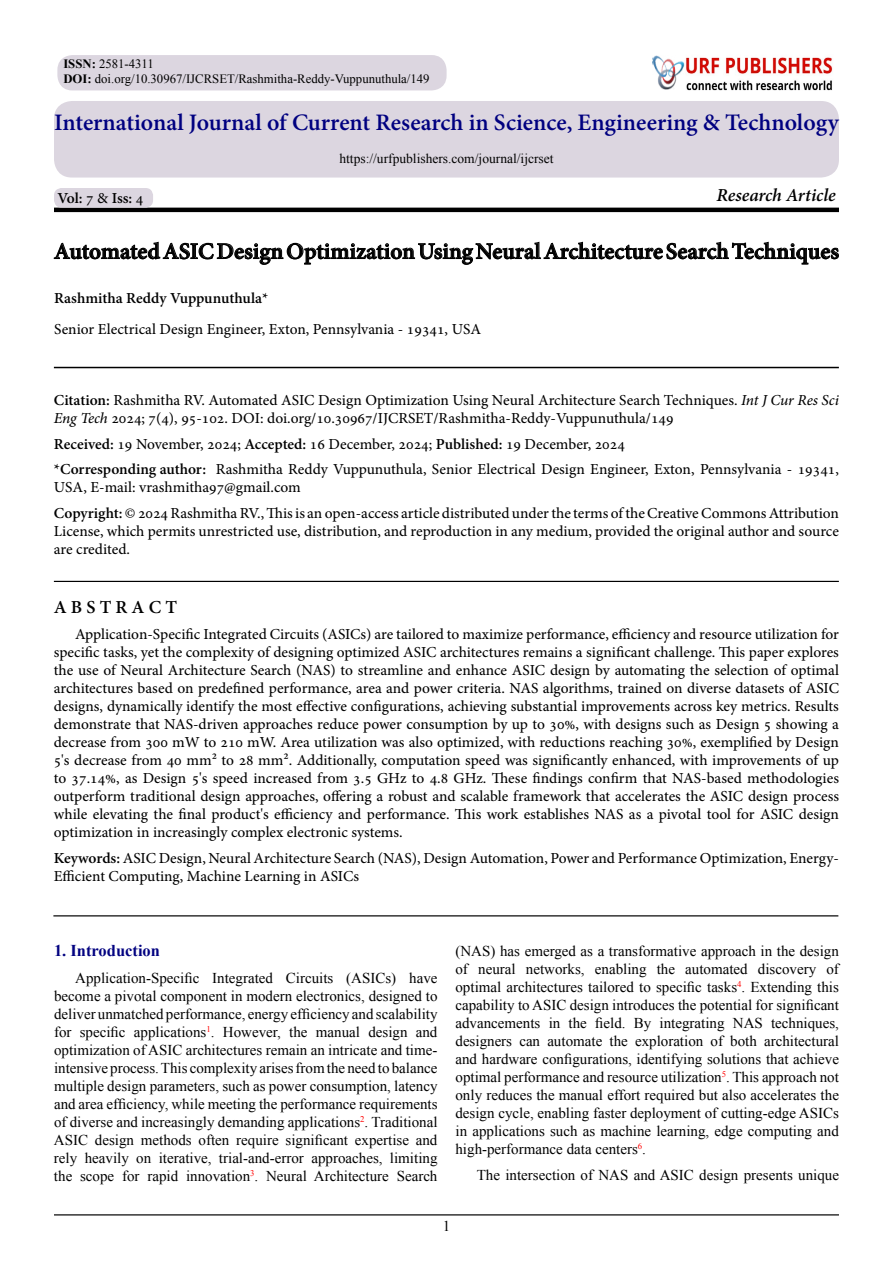
<style>
.page{position:relative;width:893px;height:1263px;background:#fff}
.page>*{position:absolute;margin:0;border:0;box-sizing:border-box;transform-origin:0 0}
.t1{font:700 23.25px "Adobe Hebrew";color:#000080}
.t2{font:700 22.5px "Adobe Hebrew";color:#000}
.t3{font:italic 700 18px "Adobe Hebrew";letter-spacing:-.005em;color:#000}
.t4{font:700 18px "Adobe Hebrew";letter-spacing:.23em;color:#000}
.t5{font:700 16.5px "Times New Roman";color:#030381}
.t6{font:15px/18px "Adobe Hebrew";color:#000}
.t7{font:15px/18px "Times New Roman";color:#000}
.t8{font:700 15px "Adobe Hebrew";color:#000}
.t9{font:13.5px "Times New Roman";color:#000}
.t10{font:12.75px/15.3px "Times New Roman";color:#000}
.t11{font:8.7px "Times New Roman";color:#f00}
.s1{font-weight:700}
.s2{font-weight:400}
.s3{font-style:italic}
</style>
<div class="page">
<hr style="left:54px;top:208px;width:785px;height:4px;background:#000">
<svg style="left:54px;top:242px;width:785px;height:23px"></svg>
<hr style="left:54px;top:367px;width:785px;height:1px;background:#000">
<hr style="left:54px;top:581px;width:785px;height:1px;background:#000">
<hr style="left:54px;top:1214px;width:785px;height:1px;background:#000">
<div style="left:54px;top:188px;width:99px;height:20px;background:#dcd6e0;border-radius:8px"></div>
<div style="left:54px;top:101px;width:785px;height:77px;background:#dcd6e0;border-radius:18px"></div>
<img style="left:697px;top:57px;width:136px;height:33px">
<div style="left:641px;top:44px;width:56px;height:46px;background:#000;opacity:.5"></div>
<div style="left:642px;top:46px;width:50px;height:44px;background:#fff"></div>
<div style="left:651px;top:55px;width:44px;height:35px;background:#000;opacity:.75"></div>
<div style="left:57px;top:55px;width:390px;height:35px;background:#dcd6e0;border-radius:15px"></div>
<hr style="left:53px;top:915px;width:785px;height:1px;background:#000">
<p class="t10" style="left:63px;top:56px;width:368px"><span class="s1">ISSN:</span> 2581-4311<br><span class="s1">DOI:</span> doi.org/10.30967/IJCRSET/Rashmitha-Reddy-Vuppunuthula/149</p>
<h1 class="t1" style="left:54px;top:108px;width:786px">International Journal of Current Research in Science, Engineering &amp; Technology</h1>
<p class="t8" style="left:57px;top:189px;width:87px">Vol <span class="s2">7</span>: <span class="s2">&amp;</span> Iss <span class="s2">4</span>:</p>
<p class="t9" style="left:339px;top:149px;width:216px">https://urfpublishers.com/journal/ijcrset</p>
<p class="t3" style="left:716px;top:184px;width:121px">Research Article</p>
<h2 class="t2" style="left:54px;top:238px;width:787px">AutomatedASICDesignOptimizationUsingNeuralArchitectureSearchTechniques</h2>
<p class="t8" style="left:54px;top:289px;width:216px">Rashmitha Reddy Vuppunuthula*</p>
<p class="t6" style="left:54px;top:320px;width:429px">Senior Electrical Design Engineer, Exton, Pennsylvania - 19341, USA</p>
<p class="t6" style="left:54px;top:391px;width:787px"><span class="s1">Citation:</span> Rashmitha RV. Automated ASIC Design Optimization Using Neural Architecture Search Techniques. <span class="s3">Int J Cur Res Sci<br>Eng Tech</span> 2024 , )4(7; 95-102. DOI: doi.org/10.30967/IJCRSET/Rashmitha-Reddy-Vuppunuthula/149</p>
<p class="t6" style="left:216px;top:432px;width:624px;line-height:24.3px;text-indent:-162px"><span class="s1">Received:</span> 19 November, 2024; <span class="s1">Accepted:</span> 16 December, 2024; <span class="s1">Published:</span> 19 December, 2024<br>Rashmitha Reddy Vuppunuthula, Senior Electrical Design Engineer, Exton, Pennsylvania - 19341,</p>
<p class="t8" style="left:54px;top:460px;width:154px">*Corresponding author:</p>
<p class="t6" style="left:54px;top:474px;width:787px;line-height:26.5px">USA -E, mail: vrashmitha97@gmail.com<br><span class="s1">Copyright:</span>©2024RashmithaRV.,Thisisanopen-accessarticle distributed under the terms of the Creative Commons Attribution</p>
<p class="t6" style="left:54px;top:522px;width:787px">License, which permits unrestricted use, distribution, and reproduction in any medium, provided the original author and source are credited.</p>
<p class="t4" style="left:54px;top:596px;width:125px">AB TS RACT</p>
<p class="t6" style="left:54px;top:625px;width:787px;text-align:justify;text-indent:21px">Application-Specific Integrated Circuits (ASICs) are tailored to maximize performance, efficiency and resource utilization for specific tasks, yet the complexity of designing optimized ASIC architectures remains a significant challenge. This paper explores the use of Neural Architecture Search (NAS) to streamline and enhance ASIC design by automating the selection of optimal architectures based on predefined performance, area and power criteria. NAS algorithms, trained on diverse datasets of ASIC designs, dynamically identify the most effective configurations, achieving substantial improvements across key metrics. Results demonstrate that NAS-driven approaches reduce power consumption by up to 30%, with designs such as Design 5 showing a decrease from 300 mW to 210 mW. Area utilization was also optimized, with reductions reaching 30%, exemplified by Design s'5 decrease from 40 mm² to 28 mm². Additionally, computation speed was significantly enhanced, with improvements of up to 37.14%, as Design s'5 speed increased from 3.5 GHz to 4.8 GHz. These findings confirm that NAS-based methodologies outperform traditional design approaches, offering a robust and scalable framework that accelerates the ASIC design process while elevating the final product s' efficiency and performance. This work establishes NAS as a pivotal tool for ASIC design optimization in increasingly complex electronic systems.</p>
<p class="t6" style="left:54px;top:867px;width:307px">Efficient Computing, Machine Learning in ASICs</p>
<p class="t6" style="left:54px;top:849px;width:787px"><span class="s1">Keywords:</span> ASIC Design, Neural Architecture Search (NAS ,) Design Automation, Power and Performance Optimization, Energy-</p>
<p class="t5" style="left:54px;top:939px;width:108px">1. Introduction</p>
<p class="t7" style="left:54px;top:968px;width:385px;text-indent:21px">Application-Specific<br>become a pivotal component in modern electronics, designed to deliverunmatchedperformance,energyefficiencyandscalability</p>
<p class="t11" style="left:206px;top:1023px;width:6px">1</p>
<p class="t7" style="left:212px;top:968px;width:62px">Integrated</p>
<p class="t7" style="left:286px;top:968px;width:49px">Circuits</p>
<p class="t7" style="left:346px;top:968px;width:51px">(ASICs)</p>
<p class="t7" style="left:409px;top:968px;width:30px">have</p>
<p class="t7" style="left:54px;top:1022px;width:19px">for</p>
<p class="t7" style="left:416px;top:1022px;width:23px">and</p>
<p class="t7" style="left:80px;top:1022px;width:47px">specific</p>
<p class="t7" style="left:134px;top:1022px;width:82px">applications .</p>
<p class="t7" style="left:289px;top:1022px;width:20px">the</p>
<p class="t7" style="left:316px;top:1022px;width:46px">manual</p>
<p class="t7" style="left:368px;top:1022px;width:41px">design</p>
<p class="t7" style="left:223px;top:1022px;width:60px">However,</p>
<p class="t7" style="left:54px;top:1058px;width:385px">intensiveprocess.Thiscomplexityarisesfromtheneedtobalance</p>
<p class="t7" style="left:54px;top:1040px;width:385px">optimization of ASIC architectures remain an intricate and time-</p>
<p class="t7" style="left:54px;top:1076px;width:385px">multiple design parameters, such as power consumption, latency and area efficiency, while meeting the performance requirements</p>
<p class="t11" style="left:360px;top:1113px;width:6px">2</p>
<p class="t7" style="left:54px;top:1112px;width:385px;text-align:right">of diverse and increasingly demanding applications . Traditional and</p>
<p class="t7" style="left:95px;top:1130px;width:41px">design</p>
<p class="t7" style="left:141px;top:1130px;width:52px">methods</p>
<p class="t7" style="left:236px;top:1130px;width:44px">require</p>
<p class="t7" style="left:286px;top:1130px;width:64px">significant</p>
<p class="t7" style="left:355px;top:1130px;width:56px">expertise</p>
<p class="t7" style="left:199px;top:1130px;width:32px">often</p>
<p class="t7" style="left:54px;top:1130px;width:36px">ASIC</p>
<p class="t7" style="left:54px;top:1148px;width:25px">rely</p>
<p class="t7" style="left:85px;top:1148px;width:46px">heavily</p>
<p class="t7" style="left:159px;top:1148px;width:54px">iterative,</p>
<p class="t7" style="left:136px;top:1148px;width:16px">on</p>
<p class="t7" style="left:219px;top:1148px;width:86px">trial-and-error</p>
<p class="t7" style="left:311px;top:1148px;width:73px">approaches,</p>
<p class="t7" style="left:390px;top:1148px;width:49px">limiting</p>
<p class="t11" style="left:250px;top:1167px;width:6px">3</p>
<p class="t7" style="left:54px;top:1166px;width:20px">the</p>
<p class="t7" style="left:397px;top:1166px;width:42px">Search</p>
<p class="t7" style="left:147px;top:1166px;width:32px">rapid</p>
<p class="t7" style="left:186px;top:1166px;width:74px">innovation .</p>
<p class="t7" style="left:122px;top:1166px;width:19px">for</p>
<p class="t7" style="left:266px;top:1166px;width:42px">Neural</p>
<p class="t7" style="left:314px;top:1166px;width:76px">Architecture</p>
<p class="t7" style="left:80px;top:1166px;width:36px">scope</p>
<p class="t7" style="left:455px;top:941px;width:385px;text-align:right">(NAS) has emerged as a transformative approach in the design of</p>
<p class="t7" style="left:478px;top:959px;width:39px">neural</p>
<p class="t7" style="left:526px;top:959px;width:60px">networks,</p>
<p class="t7" style="left:595px;top:959px;width:53px">enabling</p>
<p class="t7" style="left:657px;top:959px;width:20px">the</p>
<p class="t7" style="left:685px;top:959px;width:64px">automated</p>
<p class="t7" style="left:758px;top:959px;width:60px">discovery</p>
<p class="t7" style="left:455px;top:959px;width:14px">of</p>
<p class="t11" style="left:737px;top:978px;width:6px">4</p>
<p class="t7" style="left:455px;top:977px;width:385px;text-align:right">optimal architectures tailored to specific tasks . Extending this capability to ASIC design introduces the potential for significant techniques,</p>
<p class="t7" style="left:455px;top:1013px;width:86px">advancements</p>
<p class="t7" style="left:549px;top:1013px;width:13px">in</p>
<p class="t7" style="left:569px;top:1013px;width:20px">the</p>
<p class="t7" style="left:595px;top:1013px;width:32px">field.</p>
<p class="t7" style="left:660px;top:1013px;width:66px">integrating</p>
<p class="t7" style="left:733px;top:1013px;width:31px">NAS</p>
<p class="t7" style="left:634px;top:1013px;width:19px">By</p>
<p class="t7" style="left:455px;top:1031px;width:385px">designers<br>and hardware configurations, identifying solutions that achieve</p>
<p class="t11" style="left:722px;top:1068px;width:6px">5</p>
<p class="t7" style="left:609px;top:1031px;width:20px">the</p>
<p class="t7" style="left:635px;top:1031px;width:70px">exploration</p>
<p class="t7" style="left:730px;top:1031px;width:28px">both</p>
<p class="t7" style="left:764px;top:1031px;width:76px">architectural</p>
<p class="t7" style="left:710px;top:1031px;width:14px">of</p>
<p class="t7" style="left:547px;top:1031px;width:56px">automate</p>
<p class="t7" style="left:519px;top:1031px;width:22px">can</p>
<p class="t7" style="left:455px;top:1067px;width:385px;text-align:justify">optimal performance and resource utilization . This approach not only reduces the manual effort required but also accelerates the design cycle, enabling faster deployment of cutting-edge ASICs in applications such as machine learning, edge computing and</p>
<p class="t11" style="left:638px;top:1140px;width:6px">6</p>
<p class="t7" style="left:477px;top:1135px;width:364px;line-height:26.5px;text-indent:-21px">high-performance data centers .<br>The intersection of NAS and ASIC design presents unique</p>
<p class="t7" style="left:443px;top:1217px;width:9px">1</p>
</div>
